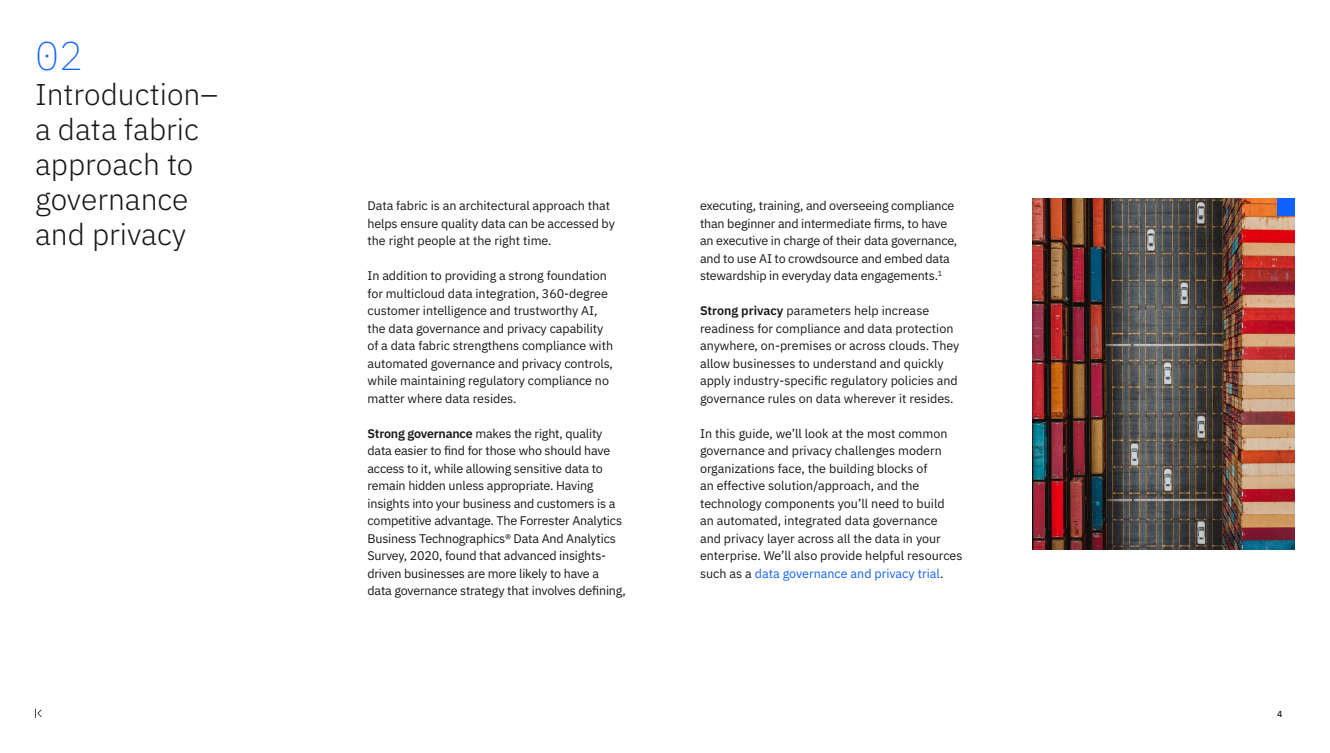
<style>
.page{position:relative;width:1330px;height:753px;background:#fff}
.page>*{position:absolute;margin:0;border:0;box-sizing:border-box;transform-origin:0 0}
.t1{font:300 expanded 40px "IBM Plex Mono";color:#0f62fe}
.t2{font:300 30px/35px "IBM Plex Sans";color:#161616}
.t3{font:12.5px/17.5px "IBM Plex Sans";letter-spacing:-.005em;color:#161616}
.t4{font:8.75px "IBM Plex Sans Medm";color:#161616}
.s1{font-family:"IBM Plex Sans Sm Bld"}
.s2{color:#0f62fe}
</style>
<div class="page">
<img style="left:1032px;top:198px;width:263px;height:351px">
<div style="left:1278px;top:198px;width:17px;height:18px;background:#0f62fe"></div>
<svg style="left:35px;top:708px;width:7px;height:9px"></svg>
<h1 class="t1" style="left:35px;top:26px;width:50px">02</h1>
<h2 class="t2" style="left:35px;top:74px;width:185px">Introduction– a data fabric approach to governance and privacy</h2>
<p class="t3" style="left:368px;top:196px;width:249px">Data fabric is an architectural approach that helps ensure quality data can be accessed by the right people at the right time.</p>
<p class="t3" style="left:368px;top:266px;width:247px">In addition to providing a strong foundation for multicloud data integration, 360-degree customer intelligence and trustworthy AI, the data governance and privacy capability of a data fabric strengthens compliance with automated governance and privacy controls, while maintaining regulatory compliance no matter where data resides.</p>
<p class="t3" style="left:368px;top:423px;width:260px"><span class="s1">Strong governance</span> makes the right, quality data easier to find for those who should have access to it, while allowing sensitive data to remain hidden unless appropriate. Having insights into your business and customers is a competitive advantage. The Forrester Analytics Business Technographics® Data And Analytics Survey, 2020, found that advanced insights&shy;driven businesses are more likely to have a data governance strategy that involves defining,</p>
<p class="t3" style="left:700px;top:196px;width:259px">executing, training, and overseeing compliance than beginner and intermediate firms, to have an executive in charge of their data governance, and to use AI to crowdsource and embed data stewardship in everyday data engagements.<sup>1</sup></p>
<p class="t3" style="left:700px;top:301px;width:261px"><span class="s1">Strong privacy</span> parameters help increase readiness for compliance and data protection anywhere, on-premises or across clouds. They allow businesses to understand and quickly apply industry-specific regulatory policies and governance rules on data wherever it resides.</p>
<p class="t3" style="left:700px;top:423px;width:264px">In this guide, we’ll look at the most common governance and privacy challenges modern organizations face, the building blocks of<br>an effective solution/approach, and the technology components you’ll need to build<br>an automated, integrated data governance<br>and privacy layer across all the data in your enterprise. We’ll also provide helpful resources such as a <span class="s2">data governance and privacy trial</span>.</p>
<p class="t4" style="left:1277px;top:706px;width:7px">4</p>
</div>
